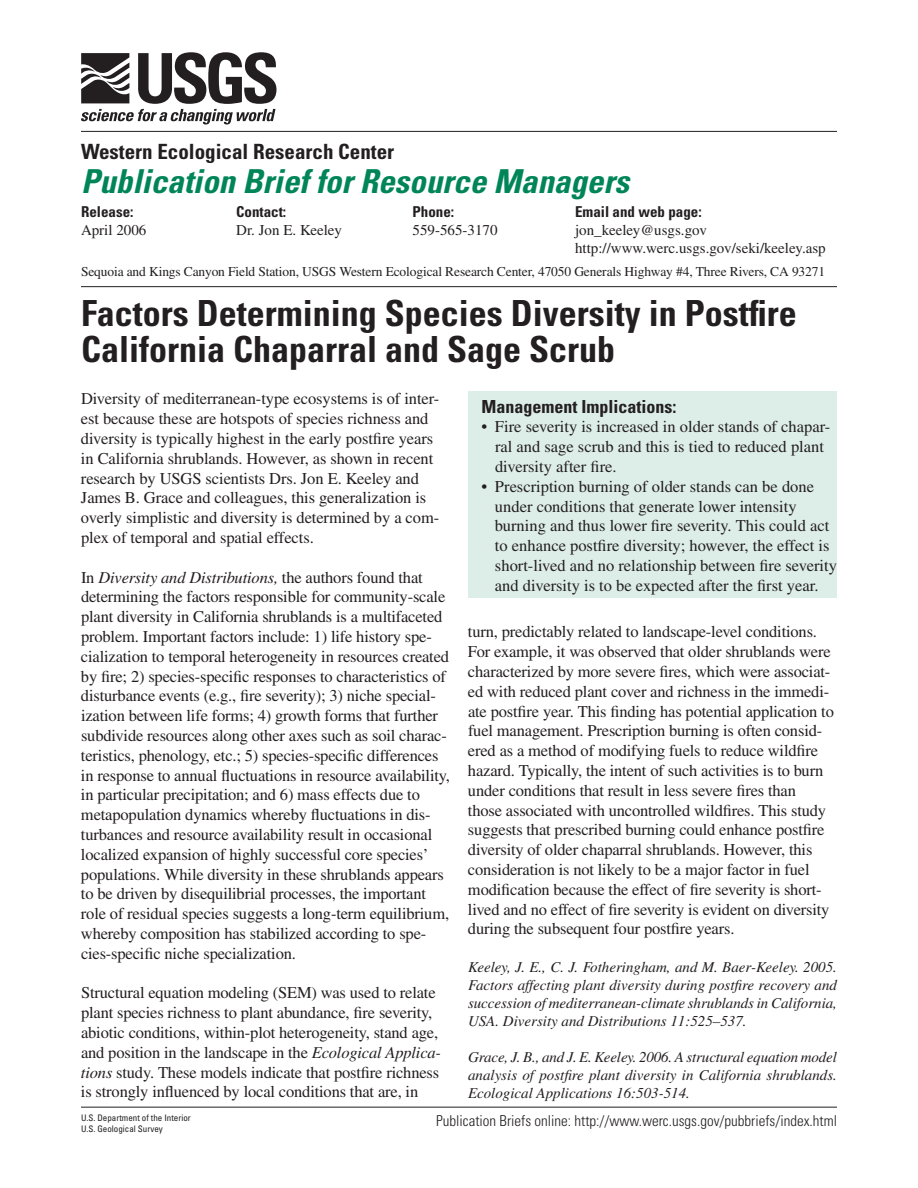
<style>
.page{position:relative;width:918px;height:1188px;background:#fff}
.page>*{position:absolute;margin:0;border:0;box-sizing:border-box;transform-origin:0 0}
.t1{font:700 condensed 36px/36px "Univers";color:#231f20}
.t2{font:italic 700 condensed 33px "Univers";color:#008559}
.t3{font:700 condensed 21px "Univers";color:#231f20}
.t4{font:700 condensed 18px "Univers";color:#231f20}
.t5{font:16.5px/19.8px "Times";letter-spacing:-.01em;color:#231f20}
.t6{font:italic 15px/18px "Times";color:#231f20;text-align:justify}
.t7{font:15px/18px "Times";color:#231f20}
.t8{font:300 condensed 15px "Univers";color:#231f20}
.t9{font:700 condensed 15px "Univers";color:#231f20}
.t10{font:13.5px "Times";letter-spacing:-.01em;color:#231f20}
.t11{font:condensed 9px/10.8px "Univers";color:#231f20}
.s1{font-style:italic}
</style>
<div class="page">
<hr style="left:81px;top:131px;width:756px;height:1px;background:#231f20">
<hr style="left:81px;top:286px;width:756px;height:1px;background:#231f20">
<svg style="left:81px;top:52px;width:196px;height:72px"></svg>
<div style="left:468px;top:392px;width:369px;height:206px;background:#ddede7"></div>
<hr style="left:81px;top:1107px;width:756px;height:1px;background:#231f20">
<p class="t3" style="left:81px;top:138px;width:315px">Western Ecological Research Center</p>
<h2 class="t2" style="left:81px;top:161px;width:550px">Publication Brief for Resource Managers</h2>
<p class="t9" style="left:236px;top:202px;width:52px">Contact:</p>
<p class="t7" style="left:236px;top:221px;width:107px">Dr. Jon E. Keeley</p>
<p class="t9" style="left:81px;top:202px;width:54px">Release:</p>
<p class="t7" style="left:81px;top:221px;width:67px">April 2006</p>
<p class="t10" style="left:81px;top:264px;width:746px">Sequoia and Kings Canyon Field Station, USGS Western Ecological Research Center, 47050 Generals Highway #4, Three Rivers, CA 93271</p>
<p class="t9" style="left:413px;top:202px;width:43px">Phone:</p>
<p class="t7" style="left:413px;top:221px;width:86px">559-565-3170</p>
<p class="t9" style="left:575px;top:202px;width:128px">Email and web page:</p>
<p class="t7" style="left:575px;top:221px;width:252px">jon_keeley@usgs.gov http://www.werc.usgs.gov/seki/keeley.asp</p>
<h1 class="t1" style="left:81px;top:295px;width:717px">Factors Determining Species Diversity in Postfire<br>California Chaparral and Sage Scrub</h1>
<p class="t5" style="left:81px;top:389px;width:360px">Diversity of mediterranean-type ecosystems is of inter&shy;est because these are hotspots of species richness and diversity is typically highest in the early postfire years in California shrublands. However, as shown in recent research by USGS scientists Drs. Jon E. Keeley and James B. Grace and colleagues, this generalization is overly simplistic and diversity is determined by a com&shy;plex of temporal and spatial effects.</p>
<p class="t5" style="left:81px;top:567px;width:370px">In <span class="s1">Diversity and Distributions,</span> the authors found that determining the factors responsible for community-scale plant diversity in California shrublands is a multifaceted problem. Important factors include: 1) life history spe&shy;cialization to temporal heterogeneity in resources created by fire; 2) species-specific responses to characteristics of disturbance events (e.g., fire severity); 3) niche special&shy;ization between life forms; 4) growth forms that further subdivide resources along other axes such as soil charac&shy;teristics, phenology, etc.; 5) species-specific differences in response to annual fluctuations in resource availability, in particular precipitation; and 6) mass effects due to metapopulation dynamics whereby fluctuations in dis&shy;turbances and resource availability result in occasional localized expansion of highly successful core species’ populations. While diversity in these shrublands appears to be driven by disequilibrial processes, the important role of residual species suggests a long-term equilibrium, whereby composition has stabilized according to spe&shy;cies-specific niche specialization.</p>
<p class="t5" style="left:81px;top:983px;width:362px">Structural equation modeling (SEM) was used to relate plant species richness to plant abundance, fire severity, abiotic conditions, within-plot heterogeneity, stand age, and position in the landscape in the <span class="s1">Ecological Applica&shy;tions</span> study. These models indicate that postfire richness is strongly influenced by local conditions that are, in</p>
<p class="t4" style="left:482px;top:395px;width:196px">Management Implications:</p>
<p class="t5" style="left:495px;top:417px;width:337px;text-indent:-14px">• Fire severity is increased in older stands of chapar&shy;ral and sage scrub and this is tied to reduced plant diversity after fire.</p>
<p class="t5" style="left:495px;top:476px;width:343px;text-indent:-13px">• Prescription burning of older stands can be done under conditions that generate lower intensity burning and thus lower fire severity. This could act to enhance postfire diversity; however, the effect is short-lived and no relationship between fire severity and diversity is to be expected after the first year.</p>
<p class="t5" style="left:468px;top:622px;width:367px">turn, predictably related to landscape-level conditions.<br>For example, it was observed that older shrublands were characterized by more severe fires, which were associat&shy;ed with reduced plant cover and richness in the immedi&shy;ate postfire year. This finding has potential application to fuel management. Prescription burning is often consid&shy;ered as a method of modifying fuels to reduce wildfire hazard. Typically, the intent of such activities is to burn under conditions that result in less severe fires than those associated with uncontrolled wildfires. This study suggests that prescribed burning could enhance postfire diversity of older chaparral shrublands. However, this consideration is not likely to be a major factor in fuel modification because the effect of fire severity is short&shy;lived and no effect of fire severity is evident on diversity during the subsequent four postfire years.</p>
<p class="t6" style="left:468px;top:958px;width:371px">Keeley, J. E., C. J. Fotheringham, and M. Baer-Keeley. 2005.<br>Factors affecting plant diversity during postfire recovery and succession of mediterranean-climate shrublands in California, USA. Diversity and Distributions 11:525–537.</p>
<p class="t6" style="left:468px;top:1048px;width:371px">Grace, J. B., and J. E. Keeley. 2006. A structural equation model analysis of postfire plant diversity in California shrublands.<br>Ecological Applications 16:503-514.</p>
<p class="t11" style="left:81px;top:1112px;width:111px">U.S. Department of the Interior<br>U.S. Geological Survey</p>
<p class="t8" style="left:436px;top:1112px;width:402px">Publication Briefs online: http://www.werc.usgs.gov/pubbriefs/index.html</p>
</div>
